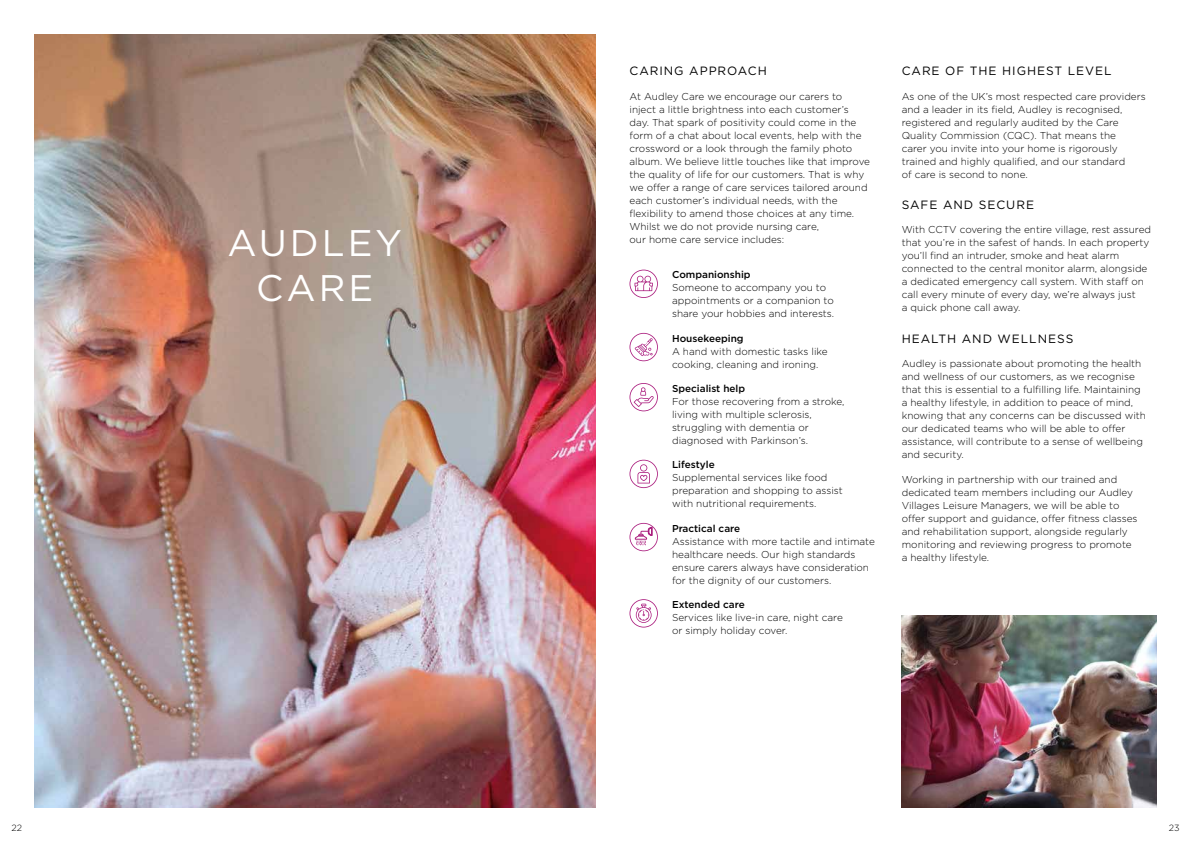
<style>
.page{position:relative;width:1191px;height:842px;background:#fff}
.page>*{position:absolute;margin:0;border:0;box-sizing:border-box;transform-origin:0 0}
.t1{font:37px/44.4px "Gotham";letter-spacing:.08em;color:#fff;text-align:center}
.t2{font:12px "Gotham";letter-spacing:.08em;color:#000}
.t3{font:300 10px/13px "Gotham";color:#000}
.t4{font:500 10px "Gotham";color:#000}
.t5{font:300 9px "Gotham";color:#000}
</style>
<div class="page">
<img style="left:34px;top:34px;width:561px;height:774px">
<svg style="left:629px;top:270px;width:29px;height:28px"></svg>
<svg style="left:629px;top:333px;width:29px;height:28px"></svg>
<svg style="left:629px;top:383px;width:29px;height:28px"></svg>
<svg style="left:629px;top:460px;width:29px;height:28px"></svg>
<svg style="left:629px;top:523px;width:29px;height:28px"></svg>
<svg style="left:629px;top:599px;width:29px;height:28px"></svg>
<img style="left:901px;top:615px;width:256px;height:193px">
<h1 class="t1" style="left:227px;top:220px;width:176px">AUDLEY<br>CARE</h1>
<p class="t2" style="left:629px;top:63px;width:139px">CARING APPROACH</p>
<p class="t3" style="left:629px;top:89px;width:242px">At Audley Care we encourage our carers to inject a little brightness into each customer’s day. That spark of positivity could come in the form of a chat about local events, help with the crossword or a look through the family photo album. We believe little touches like that improve the quality of life for our customers. That is why we offer a range of care services tailored around each customer’s individual needs, with the flexibility to amend those choices at any time.<br>Whilst we do not provide nursing care,<br>our home care service includes:</p>
<p class="t4" style="left:672px;top:268px;width:80px">Companionship</p>
<p class="t3" style="left:672px;top:281px;width:164px">Someone to accompany you to appointments or a companion to share your hobbies and interests.</p>
<p class="t4" style="left:672px;top:332px;width:73px">Housekeeping</p>
<p class="t3" style="left:672px;top:344px;width:157px">A hand with domestic tasks like cooking, cleaning and ironing.</p>
<p class="t4" style="left:672px;top:382px;width:75px">Specialist help</p>
<p class="t3" style="left:672px;top:395px;width:174px">For those recovering from a stroke, living with multiple sclerosis, struggling with dementia or diagnosed with Parkinson’s.</p>
<p class="t4" style="left:672px;top:458px;width:44px">Lifestyle</p>
<p class="t3" style="left:672px;top:471px;width:172px">Supplemental services like food preparation and shopping to assist with nutritional requirements.</p>
<p class="t4" style="left:672px;top:522px;width:70px">Practical care</p>
<p class="t3" style="left:672px;top:534px;width:204px">Assistance with more tactile and intimate healthcare needs. Our high standards ensure carers always have consideration for the dignity of our customers.</p>
<p class="t4" style="left:672px;top:598px;width:74px">Extended care</p>
<p class="t3" style="left:672px;top:611px;width:172px">Services like live-in care, night care or simply holiday cover.</p>
<p class="t2" style="left:901px;top:63px;width:211px">CARE OF THE HIGHEST LEVEL</p>
<p class="t3" style="left:901px;top:89px;width:245px">As one of the UK’s most respected care providers and a leader in its field, Audley is recognised, registered and regularly audited by the Care Quality Commission (CQC). That means the<br>carer you invite into your home is rigorously trained and highly qualified, and our standard<br>of care is second to none.</p>
<p class="t2" style="left:901px;top:197px;width:134px">SAFE AND SECURE</p>
<p class="t3" style="left:901px;top:223px;width:251px">With CCTV covering the entire village, rest assured that you’re in the safest of hands. In each property you’ll find an intruder, smoke and heat alarm connected to the central monitor alarm, alongside a dedicated emergency call system. With staff on call every minute of every day, we’re always just<br>a quick phone call away.</p>
<p class="t2" style="left:901px;top:331px;width:173px">HEALTH AND WELLNESS</p>
<p class="t3" style="left:901px;top:357px;width:246px">Audley is passionate about promoting the health and wellness of our customers, as we recognise that this is essential to a fulfilling life. Maintaining a healthy lifestyle, in addition to peace of mind, knowing that any concerns can be discussed with our dedicated teams who will be able to offer assistance, will contribute to a sense of wellbeing and security.</p>
<p class="t3" style="left:901px;top:472px;width:237px">Working in partnership with our trained and dedicated team members including our Audley Villages Leisure Managers, we will be able to offer support and guidance, offer fitness classes and rehabilitation support, alongside regularly monitoring and reviewing progress to promote a healthy lifestyle.</p>
<p class="t5" style="left:11px;top:822px;width:12px">22</p>
<p class="t5" style="left:1168px;top:822px;width:12px">23</p>
</div>
